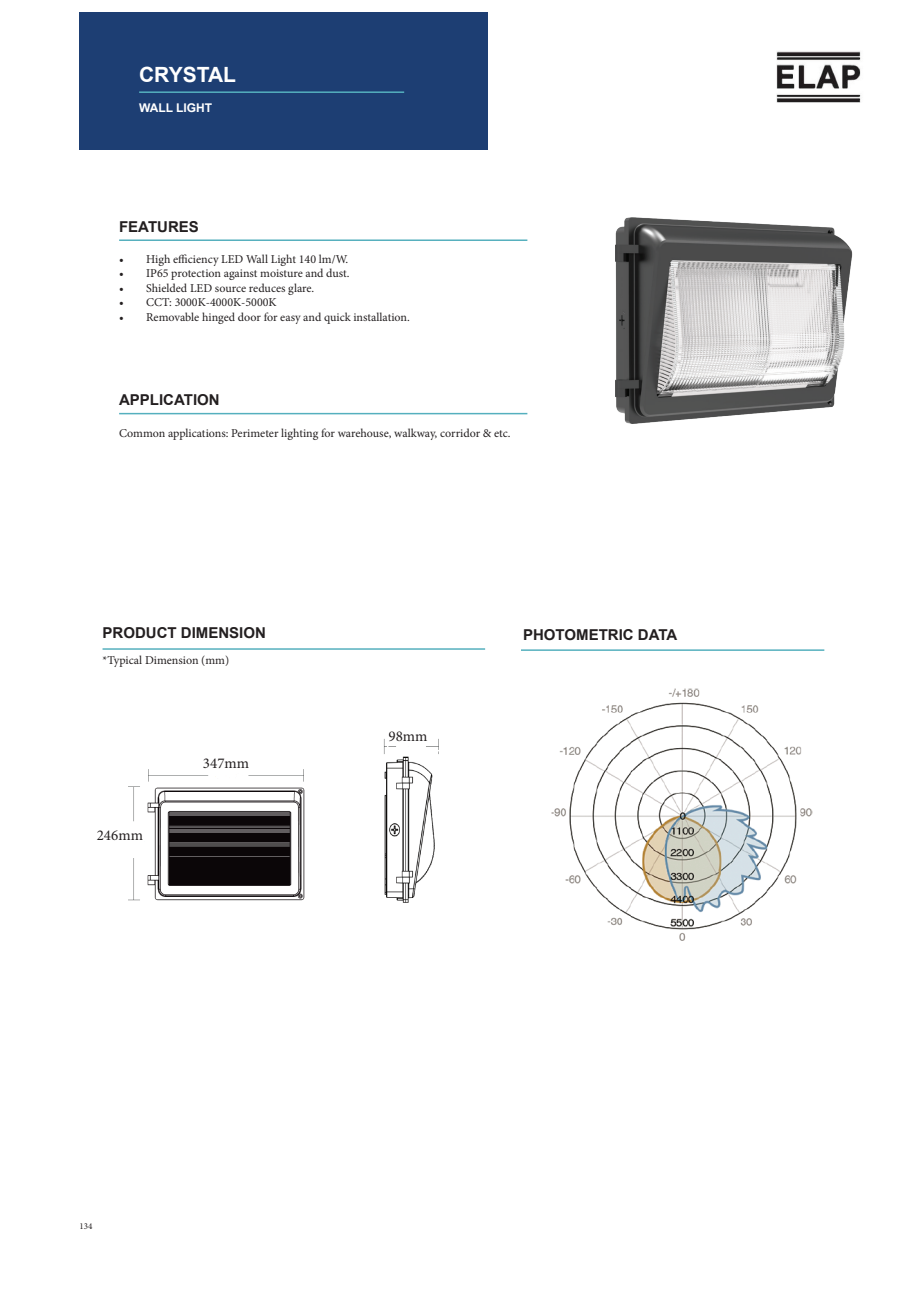
<style>
.page{position:relative;width:919px;height:1289px;background:#fff}
.page>*{position:absolute;margin:0;border:0;box-sizing:border-box;transform-origin:0 0}
.t1{font:700 21px "Arial";color:#fff}
.t2{font:700 15px "Arial";color:#231f20}
.t3{font:15px "Minion Pro";color:#231f20}
.t4{font:12px "Minion Pro";color:#231f20}
.t5{font:700 12px "Arial";color:#fff}
.t6{font:9px "Minion Pro";color:#231f20}
</style>
<div class="page">
<img style="left:776px;top:51px;width:85px;height:52px">
<div style="left:80px;top:12px;width:408px;height:138px;background:#1d3e73"></div>
<hr style="left:139px;top:91px;width:265px;height:2px;background:#55b0be">
<hr style="left:119px;top:239px;width:408px;height:2px;background:#55b0be">
<hr style="left:102px;top:648px;width:383px;height:1px;background:#55b0be">
<hr style="left:521px;top:649px;width:303px;height:2px;background:#55b0be">
<img style="left:551px;top:688px;width:262px;height:253px">
<hr style="left:119px;top:413px;width:408px;height:1px;background:#55b0be">
<img style="left:615px;top:217px;width:238px;height:207px">
<img style="left:128px;top:769px;width:177px;height:132px">
<img style="left:383px;top:738px;width:56px;height:165px">
<h1 class="t1" style="left:139px;top:60px;width:98px">CRYSTAL</h1>
<p class="t5" style="left:139px;top:99px;width:75px">WALL LIGHT</p>
<p class="t2" style="left:119px;top:216px;width:81px">FEATURES</p>
<p class="t4" style="left:119px;top:251px;width:231px">• High efficiency LED Wall Light 140 lm/W.</p>
<p class="t4" style="left:119px;top:265px;width:232px">• IP65 protection against moisture and dust.</p>
<p class="t4" style="left:119px;top:280px;width:197px">• Shielded LED source reduces glare.</p>
<p class="t4" style="left:119px;top:294px;width:159px">• CCT: 3000K-4000K-5000K</p>
<p class="t4" style="left:119px;top:309px;width:292px">• Removable hinged door for easy and quick installation.</p>
<p class="t2" style="left:119px;top:389px;width:102px">APPLICATION</p>
<p class="t4" style="left:119px;top:425px;width:393px">Common applications: Perimeter lighting for warehouse, walkway, corridor &amp; etc.</p>
<p class="t2" style="left:102px;top:622px;width:165px">PRODUCT DIMENSION</p>
<p class="t4" style="left:102px;top:651px;width:128px">*Typical Dimension (mm)</p>
<p class="t3" style="left:97px;top:825px;width:48px">246mm</p>
<p class="t3" style="left:203px;top:752px;width:48px">347mm</p>
<p class="t3" style="left:388px;top:725px;width:40px">98mm</p>
<p class="t2" style="left:523px;top:623px;width:156px">PHOTOMETRIC DATA</p>
<p class="t6" style="left:80px;top:1220px;width:14px">134</p>
</div>
